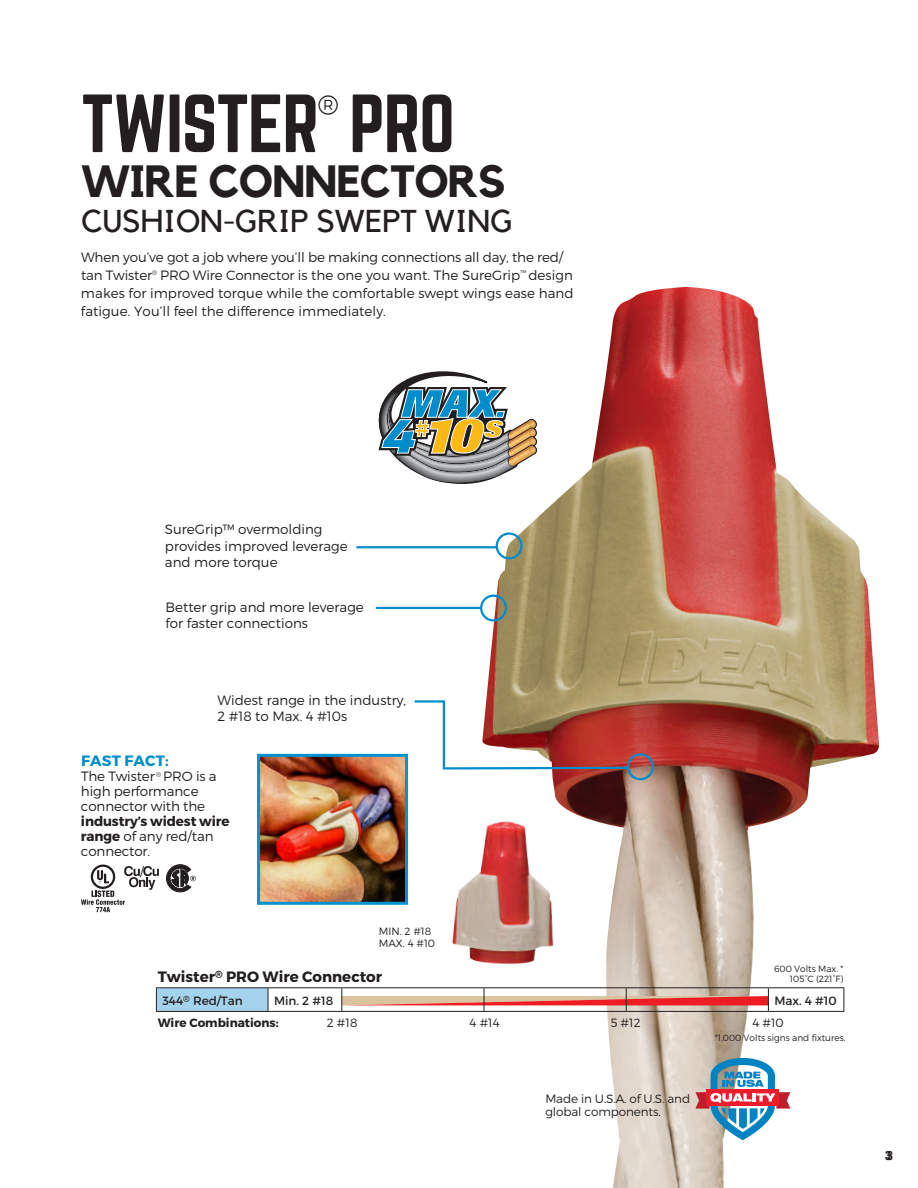
<style>
.page{position:relative;width:918px;height:1188px;background:#fff}
.page>*{position:absolute;margin:0;border:0;box-sizing:border-box;transform-origin:0 0}
.t1{font:72px "Norwester";letter-spacing:-.02em;color:#231f20}
.t2{font:700 45px "Kollektif";letter-spacing:-.02em;color:#231f20}
.t3{font:31.5px "Kollektif";color:#231f20}
.t4{font:300 28.5px "Montserrat";color:#231f20}
.t5{font:700 15px "Montserrat";color:#231f20}
.t6{font:700 15px "Montserrat";letter-spacing:.01em;color:#008dcb}
.t7{font:300 13.5px/16.2px "Montserrat";color:#231f20}
.t8{font:700 13.5px/15px "Montserrat";letter-spacing:-.01em;color:#231f20}
.t9{font:300 12px/13.5px "Montserrat";letter-spacing:-.01em;color:#231f20}
.t10{font:12px "Montserrat";color:#231f20}
.t11{font:700 12px "Montserrat";color:#231f20}
.t12{font:700 condensed 12px "Helvetica";color:#231f20}
.t13{font:300 10.5px/12px "Montserrat";color:#231f20}
.t14{font:300 9px/10.5px "Montserrat";color:#231f20;text-align:right}
.s1{font-weight:300}
</style>
<div class="page">
<img style="left:482px;top:287px;width:398px;height:901px">
<hr style="left:356px;top:546px;width:141px;height:2px;background:#008dcb">
<svg style="left:414px;top:699px;width:216px;height:72px"></svg>
<div style="left:496px;top:532px;width:27px;height:27px;border:2px solid #008dcb;border-radius:50%"></div>
<hr style="left:376px;top:607px;width:105px;height:2px;background:#008dcb">
<div style="left:480px;top:595px;width:27px;height:27px;border:2px solid #008dcb;border-radius:50%"></div>
<div style="left:627px;top:753px;width:27px;height:27px;border:2px solid #008dcb;border-radius:50%"></div>
<svg style="left:378px;top:359px;width:160px;height:126px"></svg>
<img style="left:452px;top:801px;width:132px;height:186px">
<img style="left:261px;top:758px;width:143px;height:143px">
<div style="left:257px;top:754px;width:151px;height:151px;border:3px solid #0093d0"></div>
<div style="left:156px;top:988px;width:112px;height:23px;background:#a5d2ec"></div>
<hr style="left:156px;top:987px;width:112px;height:1px;background:#231f20">
<svg style="left:156px;top:988px;width:1px;height:23px"></svg>
<hr style="left:268px;top:987px;width:74px;height:1px;background:#231f20">
<svg style="left:268px;top:988px;width:1px;height:23px"></svg>
<hr style="left:342px;top:987px;width:142px;height:1px;background:#231f20">
<hr style="left:484px;top:987px;width:142px;height:1px;background:#231f20">
<hr style="left:626px;top:987px;width:142px;height:1px;background:#231f20">
<hr style="left:768px;top:987px;width:76px;height:1px;background:#231f20">
<svg style="left:341px;top:988px;width:428px;height:23px"></svg>
<svg style="left:844px;top:988px;width:1px;height:23px"></svg>
<hr style="left:156px;top:1011px;width:112px;height:1px;background:#231f20">
<hr style="left:268px;top:1011px;width:74px;height:1px;background:#231f20">
<hr style="left:342px;top:1011px;width:142px;height:1px;background:#231f20">
<hr style="left:484px;top:1011px;width:142px;height:1px;background:#231f20">
<hr style="left:626px;top:1011px;width:142px;height:1px;background:#231f20">
<hr style="left:768px;top:1011px;width:76px;height:1px;background:#231f20">
<svg style="left:166px;top:864px;width:30px;height:28px"></svg>
<svg style="left:81px;top:865px;width:78px;height:47px"></svg>
<svg style="left:695px;top:1058px;width:95px;height:82px"></svg>
<h1 class="t1" style="left:81px;top:89px;width:376px">TWISTER PRO</h1>
<h3 class="t4" style="left:318px;top:87px;width:23px">®</h3>
<h2 class="t2" style="left:81px;top:155px;width:426px">WIRE CONNECTORS</h2>
<h3 class="t3" style="left:81px;top:202px;width:433px">CUSHION-GRIP SWEPT WING</h3>
<p class="t7" style="left:81px;top:248px;width:494px;line-height:18px">When you’ve got a job where you’ll be making connections all day, the red/ tan Twister<sup>®</sup> PRO Wire Connector is the one you want. The SureGrip<sup>™</sup> design makes for improved torque while the comfortable swept wings ease hand fatigue. You’ll feel the difference immediately.</p>
<p class="t7" style="left:165px;top:521px;width:184px">SureGrip™ overmolding provides improved leverage and more torque</p>
<p class="t7" style="left:165px;top:599px;width:200px">Better grip and more leverage for faster connections</p>
<p class="t7" style="left:217px;top:692px;width:190px">Widest range in the industry,<br>2 #18 to Max. 4 #10s</p>
<p class="t6" style="left:81px;top:752px;width:89px">FAST FACT:</p>
<p class="t7" style="left:81px;top:769px;width:137px;line-height:15px">The Twister <sup>®</sup> PRO is a high performance connector with the</p>
<p class="t8" style="left:81px;top:814px;width:150px">industry’s widest wire range <span class="s1">of any red/tan connector.</span></p>
<p class="t13" style="left:379px;top:925px;width:58px">MIN. 2 #18<br>MAX. 4 #10</p>
<p class="t14" style="left:774px;top:963px;width:71px">600 Volts Max. *<br>105°C (221°F)</p>
<p class="t5" style="left:158px;top:967px;width:226px">Twister<sup>®</sup> PRO Wire Connector</p>
<p class="t11" style="left:158px;top:1016px;width:123px">Wire Combinations:</p>
<p class="t9" style="left:327px;top:1016px;width:32px">2 #18</p>
<p class="t9" style="left:470px;top:1016px;width:32px">4 #14</p>
<p class="t9" style="left:611px;top:1016px;width:31px">5 #12</p>
<p class="t9" style="left:753px;top:1016px;width:33px">4 #10</p>
<p class="t14" style="left:715px;top:1032px;width:132px">*1,000 Volts signs and fixtures.</p>
<p class="t10" style="left:162px;top:994px;width:82px">344<sup>®</sup> Red/Tan</p>
<p class="t10" style="left:274px;top:994px;width:61px">Min. 2 #18</p>
<p class="t10" style="left:774px;top:994px;width:64px">Max. 4 #10</p>
<p class="t9" style="left:545px;top:1091px;width:146px">Made in U.S.A. of U.S. and global components.</p>
<p class="t12" style="left:885px;top:1148px;width:7px">3</p>
<p class="t12" style="left:887px;top:1148px;width:7px">3</p>
</div>
